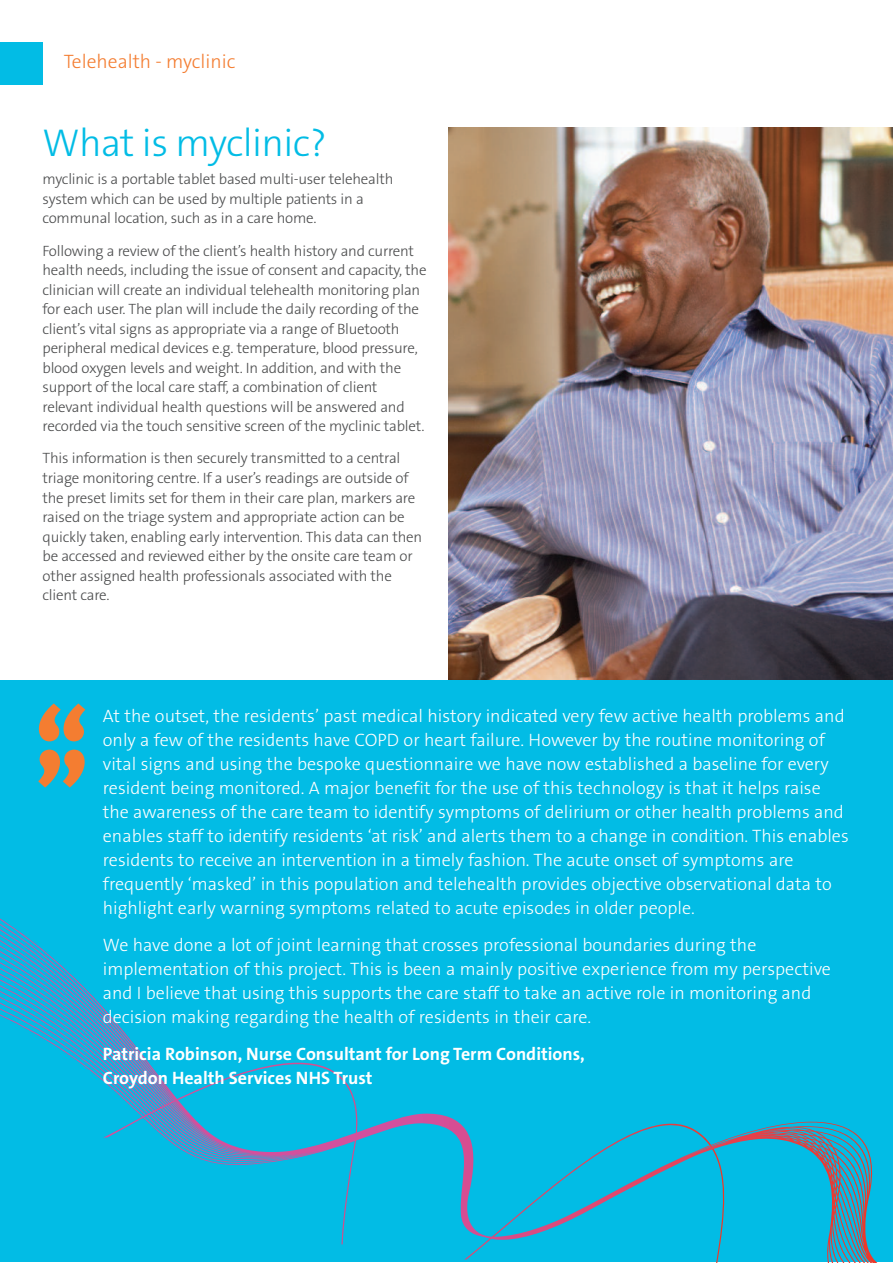
<style>
.page{position:relative;width:893px;height:1263px;background:#fff}
.page>*{position:absolute;margin:0;border:0;box-sizing:border-box;transform-origin:0 0}
.t1{font:900 94.8px "The Sans B W9";color:#f47d31}
.t2{font:300 39px "The Sans B W3";letter-spacing:-.015em;color:#02bce5}
.t3{font:300 19.5px "The Sans B W3";color:#f47d31}
.t4{font:300 18px/24px "The Sans B W3";color:#fff}
.t5{font:700 18px/24px "The Sans B W7";color:#fff}
.t6{font:300 15px/19.5px "The Sans B W3";letter-spacing:-.015em;color:#4b4c4d}
</style>
<div class="page">
<img style="left:449px;top:128px;width:444px;height:552px">
<div style="left:0;top:680px;width:893px;height:582px;background:#02bce5"></div>
<svg style="left:103px;top:1063px;width:775px;height:200px"></svg>
<div style="left:0;top:43px;width:43px;height:42px;background:#02bce5"></div>
<h3 class="t3" style="left:64px;top:54px;width:173px">Telehealth - myclinic</h3>
<h2 class="t2" style="left:43px;top:128px;width:286px">What is myclinic?</h2>
<p class="t6" style="left:43px;top:171px;width:352px">myclinic is a portable tablet based multi-user telehealth system which can be used by multiple patients in a communal location, such as in a care home.</p>
<p class="t6" style="left:43px;top:242px;width:386px">Following a review of the client’s health history and current health needs, including the issue of consent and capacity, the clinician will create an individual telehealth monitoring plan for each user. The plan will include the daily recording of the client’s vital signs as appropriate via a range of Bluetooth peripheral medical devices e.g. temperature, blood pressure, blood oxygen levels and weight. In addition, and with the support of the local care staff, a combination of client relevant individual health questions will be answered and recorded via the touch sensitive screen of the myclinic tablet.</p>
<p class="t6" style="left:43px;top:450px;width:381px">This information is then securely transmitted to a central triage monitoring centre. If a user’s readings are outside of the preset limits set for them in their care plan, markers are raised on the triage system and appropriate action can be quickly taken, enabling early intervention. This data can then be accessed and reviewed either by the onsite care team or other assigned health professionals associated with the client care.</p>
<h1 class="t1" style="left:35px;top:707px;width:55px">“</h1>
<h1 class="t1" style="left:88px;top:784px;width:55px;rotate:-180deg">“</h1>
<p class="t4" style="left:103px;top:706px;width:747px">At the outset, the residents’ past medical history indicated very few active health problems and only a few of the residents have COPD or heart failure. However by the routine monitoring of vital signs and using the bespoke questionnaire we have now established a baseline for every resident being monitored. A major benefit for the use of this technology is that it helps raise the awareness of the care team to identify symptoms of delirium or other health problems and enables staff to identify residents ‘at risk’ and alerts them to a change in condition. This enables residents to receive an intervention in a timely fashion. The acute onset of symptoms are frequently ‘masked’ in this population and telehealth provides objective observational data to highlight early warning symptoms related to acute episodes in older people.</p>
<p class="t4" style="left:103px;top:934px;width:730px">We have done a lot of joint learning that crosses professional boundaries during the implementation of this project. This is been a mainly positive experience from my perspective and I believe that using this supports the care staff to take an active role in monitoring and decision making regarding the health of residents in their care.</p>
<p class="t5" style="left:103px;top:1043px;width:483px">Patricia Robinson, Nurse Consultant for Long Term Conditions,<br>Croydon Health Services NHS Trust</p>
</div>
